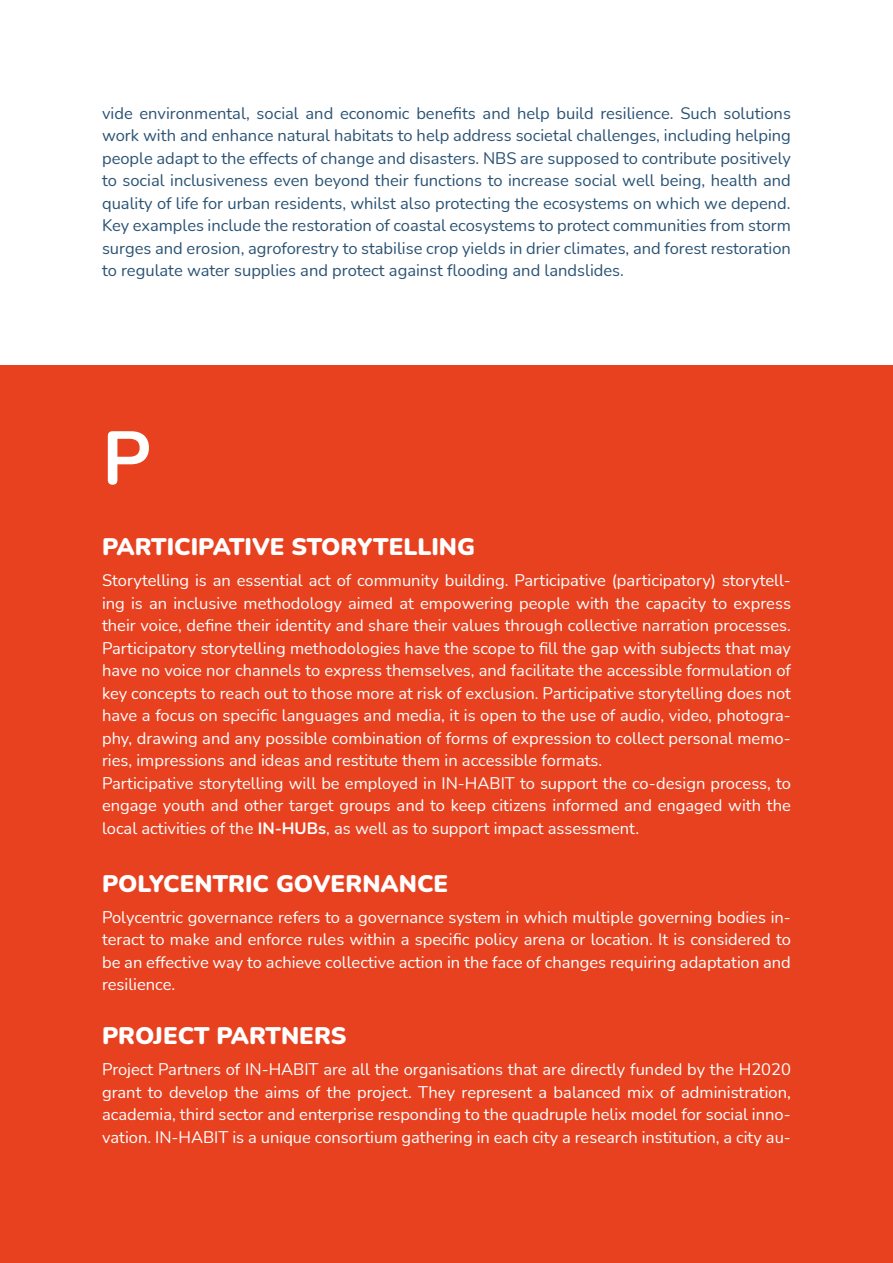
<style>
.page{position:relative;width:893px;height:1263px;background:#fff}
.page>*{position:absolute;margin:0;border:0;box-sizing:border-box;transform-origin:0 0}
.LETTER{font:700 75px "Nunito";color:#fff}
.WORD{font:900 24px "Nunito";color:#fff}
.t1{font:16.5px/22.5px "Nunito";color:#fff;text-align:justify}
.t2{font:16.5px/22.5px "Nunito";color:#2b5374;text-align:justify}
.s1{font-weight:700}
</style>
<div class="page">
<div style="left:0;top:366px;width:893px;height:897px;background:#e74120"></div>
<p class="t2" style="left:102px;top:101px;width:690px">vide environmental, social and economic benefits and help build resilience. Such solutions work with and enhance natural habitats to help address societal challenges, including helping people adapt to the effects of change and disasters. NBS are supposed to contribute positively to social inclusiveness even beyond their functions to increase social well being, health and quality of life for urban residents, whilst also protecting the ecosystems on which we depend.</p>
<p class="t2" style="left:102px;top:214px;width:690px">Key examples include the restoration of coastal ecosystems to protect communities from storm surges and erosion, agroforestry to stabilise crop yields in drier climates, and forest restoration to regulate water supplies and protect against flooding and landslides.</p>
<p class="LETTER" style="left:102px;top:405px;width:50px">P</p>
<p class="WORD" style="left:102px;top:530px;width:375px">PARTICIPATIVE STORYTELLING</p>
<p class="t1" style="left:102px;top:569px;width:690px">Storytelling is an essential act of community building. Participative (participatory) storytell&shy;ing is an inclusive methodology aimed at empowering people with the capacity to express their voice, define their identity and share their values through collective narration processes.<br>Participatory storytelling methodologies have the scope to fill the gap with subjects that may have no voice nor channels to express themselves, and facilitate the accessible formulation of key concepts to reach out to those more at risk of exclusion. Participative storytelling does not have a focus on specific languages and media, it is open to the use of audio, video, photogra&shy;phy, drawing and any possible combination of forms of expression to collect personal memo&shy;ries, impressions and ideas and restitute them in accessible formats.</p>
<p class="t1" style="left:102px;top:771px;width:690px">Participative storytelling will be employed in IN-HABIT to support the co-design process, to engage youth and other target groups and to keep citizens informed and engaged with the local activities of the <span class="s1">IN-HUBs</span>, as well as to support impact assessment.</p>
<p class="WORD" style="left:102px;top:866px;width:348px">POLYCENTRIC GOVERNANCE</p>
<p class="t1" style="left:102px;top:905px;width:690px">Polycentric governance refers to a governance system in which multiple governing bodies in&shy;teract to make and enforce rules within a specific policy arena or location. It is considered to be an effective way to achieve collective action in the face of changes requiring adaptation and resilience.</p>
<p class="WORD" style="left:102px;top:1019px;width:246px">PROJECT PARTNERS</p>
<p class="t1" style="left:102px;top:1058px;width:690px">Project Partners of IN-HABIT are all the organisations that are directly funded by the H2020 grant to develop the aims of the project. They represent a balanced mix of administration, academia, third sector and enterprise responding to the quadruple helix model for social inno&shy;vation. IN-HABIT is a unique consortium gathering in each city a research institution, a city au-</p>
</div>
